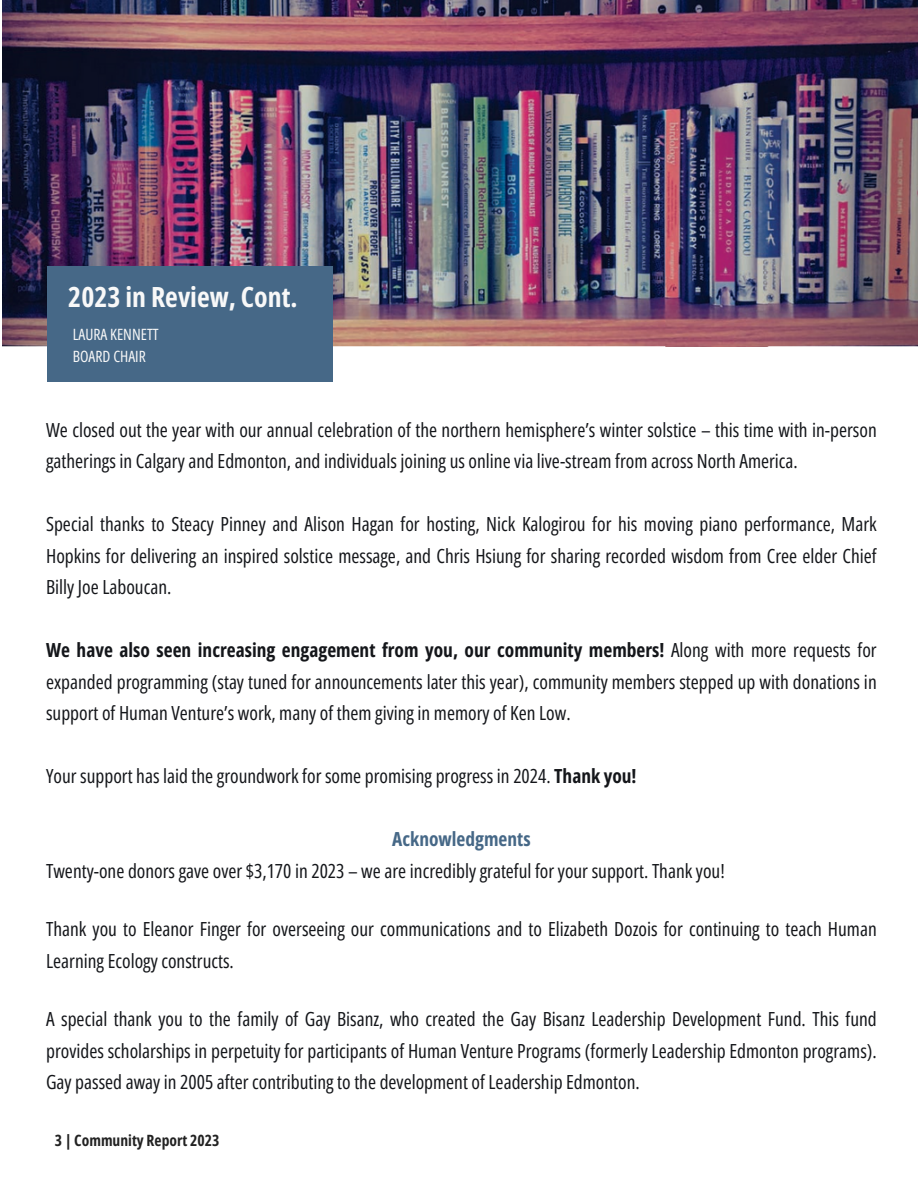
<style>
.page{position:relative;width:918px;height:1188px;background:#fff}
.page>*{position:absolute;margin:0;border:0;box-sizing:border-box;transform-origin:0 0}
.t1{font:700 27.75px "Open Sans Condensed";color:#f8f8f8}
.t2{font:19.5px/31.5px "Open Sans Condensed";color:#14161a;text-align:justify}
.t3{font:700 19.5px "Open Sans Condensed";color:#466887}
.t4{font:15.6px/21.3px "Open Sans Condensed";color:#f8f8f8}
.t5{font:700 15.6px "Open Sans Condensed";color:#222}
.s1{font-weight:700}
</style>
<div class="page">
<img style="left:2px;top:0;width:916px;height:346px">
<div style="left:48px;top:266px;width:285px;height:116px;background:#466887"></div>
<h1 class="t1" style="left:68px;top:277px;width:231px">2023 in Review, Cont.</h1>
<p class="t4" style="left:73px;top:324px;width:87px">LAURA KENNETT<br>BOARD CHAIR</p>
<p class="t2" style="left:46px;top:413px;width:832px">We closed out the year with our annual celebration of the northern hemisphere’s winter solstice – this time with in-person gatherings in Calgary and Edmonton, and individuals joining us online via live-stream from across North America.</p>
<p class="t2" style="left:46px;top:508px;width:832px">Special thanks to Steacy Pinney and Alison Hagan for hosting, Nick Kalogirou for his moving piano performance, Mark Hopkins for delivering an inspired solstice message, and Chris Hsiung for sharing recorded wisdom from Cree elder Chief Billy Joe Laboucan.</p>
<p class="t2" style="left:46px;top:634px;width:832px"><span class="s1">We have also seen increasing engagement from you, our community members!</span> Along with more requests for expanded programming (stay tuned for announcements later this year), community members stepped up with donations in support of Human Venture’s work, many of them giving in memory of Ken Low.</p>
<p class="t2" style="left:46px;top:760px;width:592px">Your support has laid the groundwork for some promising progress in 2024. <span class="s1">Thank you!</span></p>
<p class="t3" style="left:392px;top:825px;width:140px">Acknowledgments</p>
<p class="t2" style="left:46px;top:854px;width:680px">Twenty-one donors gave over $3,170 in 2023 – we are incredibly grateful for your support. Thank you!</p>
<p class="t2" style="left:46px;top:913px;width:832px">Thank you to Eleanor Finger for overseeing our communications and to Elizabeth Dozois for continuing to teach Human<br>Learning Ecology constructs.</p>
<p class="t2" style="left:46px;top:1003px;width:832px">A special thank you to the family of Gay Bisanz, who created the Gay Bisanz Leadership Development Fund. This fund provides scholarships in perpetuity for participants of Human Venture Programs (formerly Leadership Edmonton programs).<br>Gay passed away in 2005 after contributing to the development of Leadership Edmonton.</p>
<p class="t5" style="left:55px;top:1130px;width:166px">3 | Community Report 2023</p>
</div>
